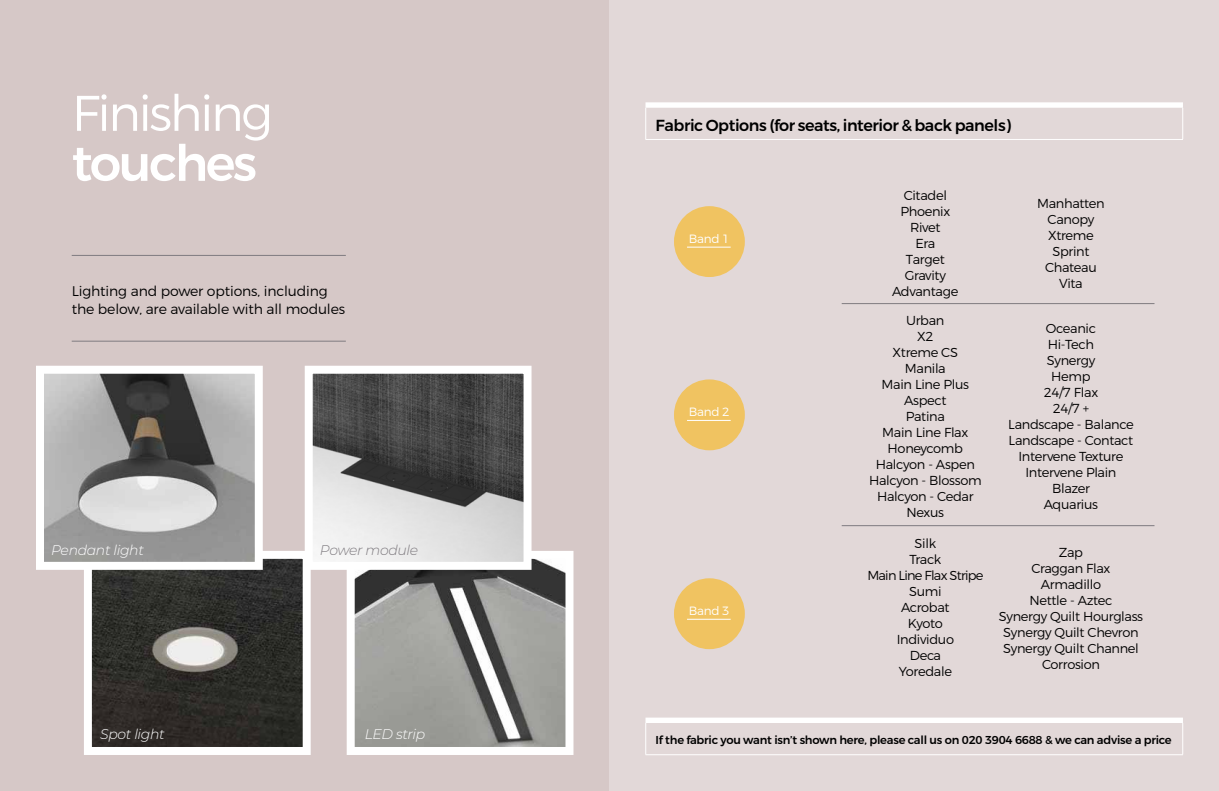
<style>
.page{position:relative;width:1219px;height:791px;background:#fff}
.page>*{position:absolute;margin:0;border:0;box-sizing:border-box;transform-origin:0 0}
.t1{font:300 50px "Montserrat";letter-spacing:-.05em;color:#fff}
.t2{font:500 50px "Montserrat";letter-spacing:-.05em;color:#fff}
.t3{font:500 16px "Montserrat";letter-spacing:-.025em;color:#000}
.t4{font:300 14px/18px "Montserrat";letter-spacing:-.01em;color:#000}
.t5{font:italic 300 14px "Montserrat";letter-spacing:-.025em;color:#fff}
.t6{font:italic 300 14px "Montserrat";letter-spacing:-.025em;color:#7f7b80}
.t7{font:300 13px/16px "Montserrat";letter-spacing:-.025em;color:#000;text-align:center}
.t8{font:300 12px "Montserrat";letter-spacing:-.025em;color:#fff}
.t9{font:500 11.5px "Montserrat";letter-spacing:-.02em;color:#000}
</style>
<div class="page">
<div style="left:0;top:0;width:609px;height:791px;background:#d6c8c7"></div>
<div style="left:609px;top:0;width:610px;height:791px;background:#e2d8d8"></div>
<hr style="left:842px;top:525px;width:312px;height:1px;background:#7f7b80">
<hr style="left:842px;top:303px;width:312px;height:1px;background:#7f7b80">
<div style="left:674px;top:206px;width:71px;height:71px;background:#f0c361;border-radius:50%"></div>
<hr style="left:687px;top:247px;width:44px;height:1px;background:#fff">
<div style="left:674px;top:379px;width:71px;height:71px;background:#f0c361;border-radius:50%"></div>
<hr style="left:687px;top:420px;width:44px;height:1px;background:#fff">
<div style="left:674px;top:578px;width:71px;height:71px;background:#f0c361;border-radius:50%"></div>
<hr style="left:687px;top:619px;width:44px;height:1px;background:#fff">
<hr style="left:1182px;top:108px;width:1px;height:31px;background:#fff">
<div style="left:645px;top:102px;width:538px;height:6px;background:#fff"></div>
<hr style="left:645px;top:108px;width:1px;height:31px;background:#fff">
<hr style="left:645px;top:139px;width:538px;height:1px;background:#fff">
<hr style="left:1182px;top:723px;width:1px;height:31px;background:#fff">
<div style="left:645px;top:717px;width:538px;height:6px;background:#fff"></div>
<hr style="left:645px;top:723px;width:1px;height:31px;background:#fff">
<hr style="left:645px;top:754px;width:538px;height:1px;background:#fff">
<hr style="left:72px;top:255px;width:274px;height:1px;background:#7f7b80">
<hr style="left:72px;top:341px;width:274px;height:1px;background:#7f7b80">
<img style="left:93px;top:560px;width:209px;height:186px">
<div style="left:84px;top:551px;width:227px;height:204px;border:8px solid #fff"></div>
<img style="left:356px;top:560px;width:208px;height:186px">
<div style="left:347px;top:551px;width:226px;height:204px;border:8px solid #fff"></div>
<img style="left:45px;top:375px;width:209px;height:186px">
<div style="left:36px;top:366px;width:227px;height:204px;border:8px solid #fff"></div>
<img style="left:314px;top:375px;width:208px;height:186px">
<div style="left:305px;top:366px;width:226px;height:204px;border:8px solid #fff"></div>
<h1 class="t1" style="left:72px;top:83px;width:203px">Finishing</h1>
<h1 class="t2" style="left:72px;top:132px;width:187px">touches</h1>
<p class="t4" style="left:72px;top:282px;width:275px">Lighting and power options, including the below, are available with all modules</p>
<p class="t5" style="left:51px;top:540px;width:94px">Pendant light</p>
<p class="t6" style="left:320px;top:540px;width:100px">Power module</p>
<p class="t5" style="left:100px;top:725px;width:66px">Spot light</p>
<p class="t5" style="left:365px;top:725px;width:62px">LED strip</p>
<p class="t3" style="left:656px;top:116px;width:357px">Fabric Options (for seats, interior &amp; back panels)</p>
<p class="t8" style="left:689px;top:231px;width:41px">Band 1</p>
<p class="t8" style="left:689px;top:404px;width:42px">Band 2</p>
<p class="t8" style="left:689px;top:603px;width:41px">Band 3</p>
<p class="t7" style="left:892px;top:187px;width:68px">Citadel<br>Phoenix<br>Rivet<br>Era<br>Target<br>Gravity<br>Advantage</p>
<p class="t7" style="left:869px;top:312px;width:114px">Urban<br>X2<br>Xtreme CS<br>Manila<br>Main Line Plus<br>Aspect<br>Patina<br>Main Line Flax<br>Honeycomb<br>Halcyon - Aspen<br>Halcyon - Blossom<br>Halcyon - Cedar<br>Nexus</p>
<p class="t7" style="left:1037px;top:195px;width:69px">Manhatten<br>Canopy<br>Xtreme<br>Sprint<br>Chateau<br>Vita</p>
<p class="t7" style="left:1008px;top:320px;width:127px">Oceanic<br>Hi-Tech<br>Synergy<br>Hemp<br>24/7 Flax<br>24/7 +<br>Landscape - Balance<br>Landscape - Contact<br>Intervene Texture<br>Intervene Plain<br>Blazer<br>Aquarius</p>
<p class="t7" style="left:867px;top:535px;width:117px">Silk<br>Track<br>Main Line Flax Stripe<br>Sumi<br>Acrobat<br>Kyoto<br>Individuo<br>Deca<br>Yoredale</p>
<p class="t7" style="left:999px;top:544px;width:146px">Zap<br>Craggan Flax<br>Armadillo<br>Nettle - Aztec<br>Synergy Quilt Hourglass<br>Synergy Quilt Chevron<br>Synergy Quilt Channel<br>Corrosion</p>
<p class="t9" style="left:656px;top:733px;width:518px">If the fabric you want isn’t shown here, please call us on 020 3904 6688 &amp; we can advise a price</p>
</div>
